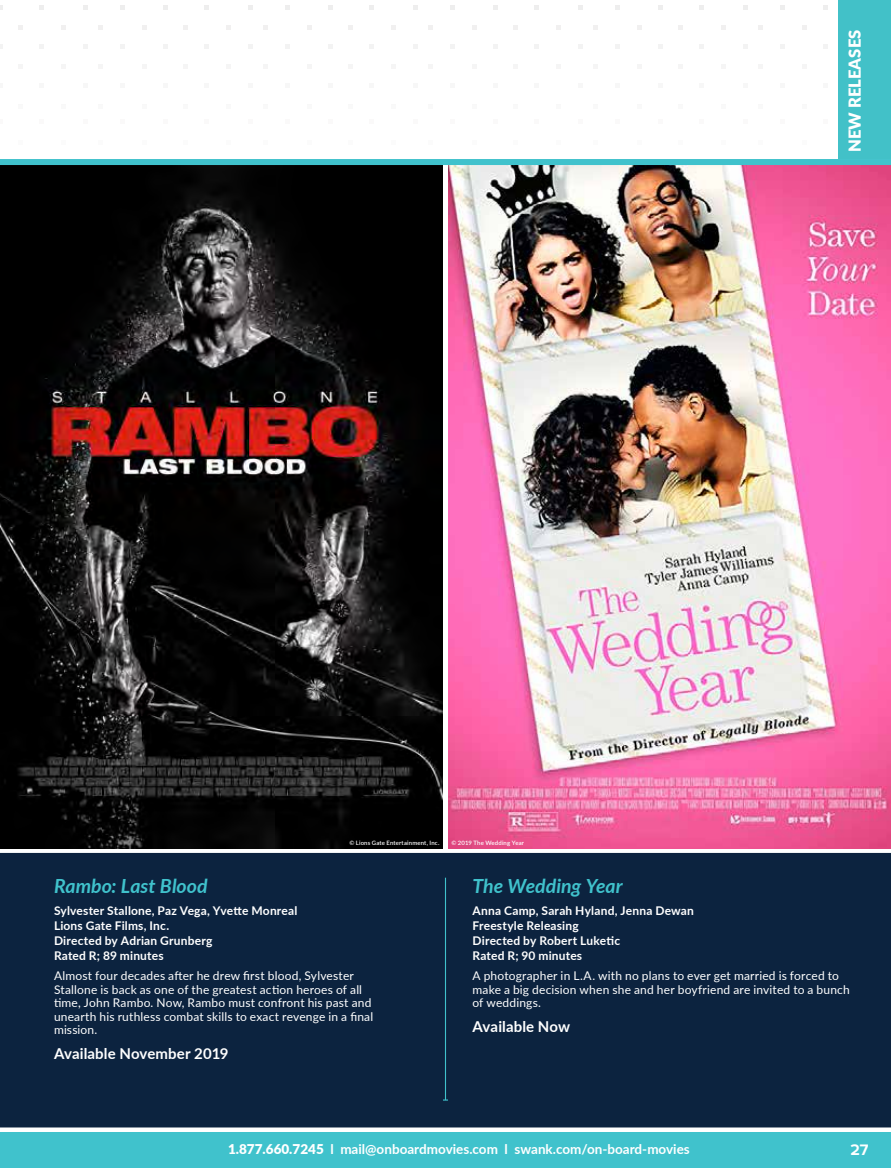
<style>
.page{position:relative;width:891px;height:1168px;background:#fff}
.page>*{position:absolute;margin:0;border:0;box-sizing:border-box;transform-origin:0 0}
.t1{font:italic 700 19.5px "Lato";color:#40c2cc}
.t2{font:900 16.5px "Lato";letter-spacing:.01em;color:#fff}
.t3{font:700 15px "Lato";letter-spacing:.01em;color:#fff}
.t4{font:700 13.5px "Lato";color:#fff}
.t5{font:12px/13.5px "Lato";letter-spacing:.015em;color:#fff}
.t6{font:700 12px/15px "Lato";letter-spacing:.015em;color:#fff}
.t7{font:600 6px "Lato";letter-spacing:.025em;color:#fff}
.s1{font-weight:900}
</style>
<div class="page">
<div style="left:0;top:850px;width:891px;height:277px;background:#0c233f"></div>
<hr style="left:445px;top:878px;width:1px;height:222px;background:#40c2cc">
<div style="left:0;top:848px;width:891px;height:5px;background:#fff"></div>
<div style="left:0;top:1128px;width:891px;height:40px;background:#40c2cc"></div>
<div style="left:0;top:1127px;width:891px;height:5px;background:#fff"></div>
<img style="left:448px;top:165px;width:443px;height:683px">
<img style="left:0;top:165px;width:442px;height:683px">
<div style="left:838px;top:0;width:53px;height:159px;background:#42c1c8"></div>
<div style="left:0;top:159px;width:891px;height:6px;background:#40c2cc"></div>
<h2 class="t2" style="left:842px;top:152px;width:124px;rotate:-90deg">NEW RELEASES</h2>
<p class="t7" style="left:349px;top:839px;width:92px">© Lions Gate Entertainment, Inc.</p>
<p class="t7" style="left:452px;top:838px;width:74px">© 2019 The Wedding Year</p>
<h1 class="t1" style="left:54px;top:872px;width:155px">Rambo: Last Blood</h1>
<p class="t6" style="left:54px;top:902px;width:245px">Sylvester Stallone, Paz Vega, Yvette Monreal<br>Lions Gate Films, Inc.<br>Directed by Adrian Grunberg<br>Rated R; 89 minutes</p>
<p class="t5" style="left:54px;top:968px;width:321px">Almost four decades after he drew first blood, Sylvester Stallone is back as one of the greatest action heroes of all time, John Rambo. Now, Rambo must confront his past and unearth his ruthless combat skills to exact revenge in a final mission.</p>
<p class="t3" style="left:54px;top:1042px;width:176px">Available November 2019</p>
<h1 class="t1" style="left:473px;top:872px;width:152px">The Wedding Year</h1>
<p class="t6" style="left:473px;top:902px;width:223px">Anna Camp, Sarah Hyland, Jenna Dewan<br>Freestyle Releasing<br>Directed by Robert Luketic<br>Rated R; 90 minutes</p>
<p class="t5" style="left:473px;top:968px;width:379px">A photographer in L.A. with no plans to ever get married is forced to make a big decision when she and her boyfriend are invited to a bunch of weddings.</p>
<p class="t3" style="left:473px;top:1015px;width:99px">Available Now</p>
<p class="t4" style="left:228px;top:1139px;width:463px"><span class="s1">1.877.660.7245</span> l mail@onboardmovies.com l swank.com/on-board-movies</p>
</div>
